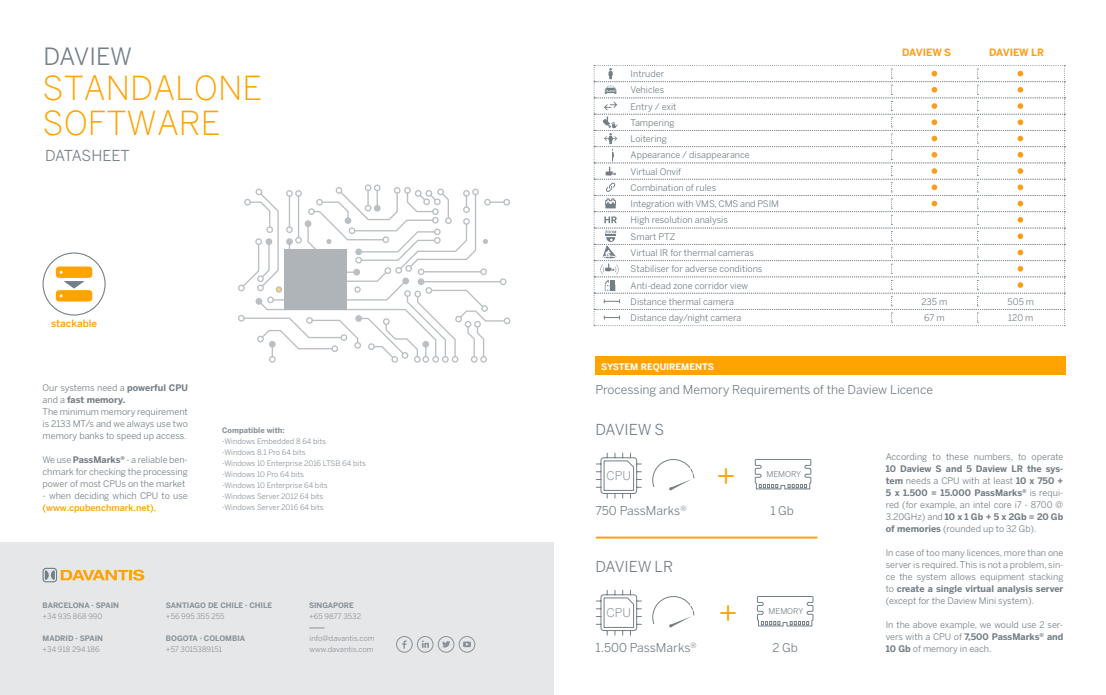
<style>
.page{position:relative;width:1106px;height:695px;background:#fff}
.page>*{position:absolute;margin:0;border:0;box-sizing:border-box;transform-origin:0 0}
.t1{font:300 33.1px/35px "Benton Sans";color:#ffa300}
.t2{font:30.4px "Benton Sans";color:#ffa300}
.t3{font:23.6px "Benton Sans";color:#737f86}
.t4{font:15px "Benton Sans";color:#737f86}
.t5{font:12.2px "Benton Sans";color:#737f86}
.t6{font:12px "Benton Sans";color:#737f86}
.t7{font:300 12px "Benton Sans";color:#737f86}
.t8{font:700 10px "Benton Sans";letter-spacing:-.04em;color:#ff9d1b}
.t9{font:500 10px "Benton Sans";color:#ffa300}
.t10{font:9px/12px "Benton Sans";color:#737f86}
.t11{font:500 9px "Benton Sans";color:#ffa300}
.t12{font:700 9px "Benton Sans";letter-spacing:.04em;color:#fff}
.t13{font:8px "Benton Sans";color:#737f86}
.t14{font:7.5px/11px "Benton Sans";color:#889298}
.t15{font:700 7.5px "Benton Sans";color:#889298}
.s1{font-weight:700}
</style>
<div class="page">
<div style="left:238px;top:284px;width:7px;height:7px;border:1px solid #737f86;border-radius:50%"></div>
<div style="left:255px;top:188px;width:7px;height:7px;border:1px solid #737f86;border-radius:50%"></div>
<div style="left:335px;top:187px;width:7px;height:7px;border:1px solid #737f86;border-radius:50%"></div>
<div style="left:394px;top:187px;width:6px;height:7px;border:1px solid #737f86;border-radius:50%"></div>
<div style="left:365px;top:184px;width:6px;height:7px;border:1px solid #737f86;border-radius:50%"></div>
<div style="left:374px;top:184px;width:6px;height:7px;border:1px solid #737f86;border-radius:50%"></div>
<div style="left:404px;top:187px;width:7px;height:7px;border:1px solid #737f86;border-radius:50%"></div>
<div style="left:437px;top:188px;width:7px;height:7px;border:1px solid #737f86;border-radius:50%"></div>
<div style="left:472px;top:188px;width:7px;height:7px;border:1px solid #737f86;border-radius:50%"></div>
<div style="left:503px;top:199px;width:7px;height:6px;border:1px solid #737f86;border-radius:50%"></div>
<div style="left:238px;top:315px;width:7px;height:6px;border:1px solid #737f86;border-radius:50%"></div>
<div style="left:504px;top:317px;width:6px;height:7px;border:1px solid #737f86;border-radius:50%"></div>
<svg style="left:241px;top:190px;width:265px;height:172px"></svg>
<div style="left:276px;top:286px;width:6px;height:7px;border:1px solid #737f86;border-radius:50%"></div>
<div style="left:284px;top:249px;width:62px;height:61px;background:#afb4b8"></div>
<div style="left:43px;top:252px;width:63px;height:63px;border:1px solid #737f86;border-radius:50%"></div>
<div style="left:56px;top:266px;width:36px;height:12px;background:#ffa300;border-radius:3px"></div>
<div style="left:56px;top:290px;width:36px;height:11px;background:#ffa300;border-radius:3px"></div>
<svg style="left:63px;top:281px;width:22px;height:7px"></svg>
<svg style="left:754px;top:459px;width:57px;height:31px"></svg>
<svg style="left:756px;top:596px;width:58px;height:31px"></svg>
<div style="left:595px;top:356px;width:470px;height:19px;background:#ffa300"></div>
<svg style="left:596px;top:452px;width:46px;height:47px"></svg>
<svg style="left:596px;top:589px;width:46px;height:47px"></svg>
<svg style="left:652px;top:459px;width:43px;height:31px"></svg>
<svg style="left:652px;top:596px;width:43px;height:31px"></svg>
<hr style="left:596px;top:536px;width:220px;height:2px;background:#ff9d1b">
<svg style="left:593px;top:65px;width:472px;height:261px"></svg>
<div style="left:0;top:542px;width:553px;height:152px;background:#e6e7e9"></div>
<svg style="left:43px;top:567px;width:101px;height:15px"></svg>
<svg style="left:309px;top:627px;width:15px;height:1px"></svg>
<svg style="left:402px;top:640px;width:4px;height:8px"></svg>
<div style="left:396px;top:636px;width:16px;height:16px;border:1px solid #889298;border-radius:50%"></div>
<svg style="left:422px;top:640px;width:7px;height:7px"></svg>
<div style="left:417px;top:636px;width:16px;height:16px;border:1px solid #889298;border-radius:50%"></div>
<div style="left:438px;top:636px;width:16px;height:16px;border:1px solid #889298;border-radius:50%"></div>
<svg style="left:442px;top:641px;width:8px;height:6px"></svg>
<div style="left:459px;top:636px;width:16px;height:16px;border:1px solid #889298;border-radius:50%"></div>
<svg style="left:463px;top:641px;width:8px;height:6px"></svg>
<h3 class="t3" style="left:44px;top:43px;width:90px">daview</h3>
<h1 class="t1" style="left:43px;top:70px;width:221px">STANDALONE<br>SOFTWARE</h1>
<h3 class="t4" style="left:45px;top:147px;width:86px">DATASHEET</h3>
<p class="t9" style="left:51px;top:317px;width:48px">stackable</p>
<p class="t10" style="left:43px;top:381px;width:147px">Our systems need a <span class="s1">powerful CPU </span>and a <span class="s1">fast memory.<br></span>The minimum memory requirement is 2133 MT/s and we always use two memory banks to speed up access.</p>
<p class="t10" style="left:43px;top:453px;width:147px;text-align:justify">We use <span class="s1">PassMarks</span><sup>®</sup> - a reliable ben&shy;chmark for checking the processing power of most CPUs on the market</p>
<p class="t10" style="left:43px;top:489px;width:147px">- when deciding which CPU to use</p>
<p class="t11" style="left:43px;top:502px;width:115px">(www.cpubenchmark.net).</p>
<p class="t15" style="left:222px;top:425px;width:64px">Compatible with:</p>
<p class="t14" style="left:222px;top:435px;width:145px">-Windows Embedded 8 64 bits<br>-Windows 8.1 Pro 64 bits<br>-Windows 10 Enterprise 2016 LTSB 64 bits -Windows 10 Pro 64 bits<br>-Windows 10 Enterprise 64 bits<br>-Windows Server 2012 64 bits<br>-Windows Server 2016 64 bits</p>
<p class="t15" style="left:43px;top:601px;width:73px">BARCELONA · SPAIN</p>
<p class="t14" style="left:43px;top:611px;width:61px">+34 935 868 990</p>
<p class="t15" style="left:43px;top:634px;width:57px">MADRI D · SPAIN</p>
<p class="t14" style="left:43px;top:644px;width:59px">+34 918 294 186</p>
<p class="t15" style="left:166px;top:601px;width:30px">Santiago</p>
<p class="t15" style="left:208px;top:601px;width:66px">de chile · Chile</p>
<p class="t14" style="left:166px;top:611px;width:60px">+56 995 355 255</p>
<p class="t15" style="left:166px;top:634px;width:12px">Bogo</p>
<p class="t15" style="left:188px;top:634px;width:28px">tA · Colomb</p>
<p class="t15" style="left:237px;top:634px;width:8px">ia</p>
<p class="t14" style="left:166px;top:644px;width:58px">+57 3015389151</p>
<p class="t15" style="left:309px;top:601px;width:20px">singapor</p>
<p class="t15" style="left:349px;top:601px;width:6px">e</p>
<p class="t14" style="left:309px;top:611px;width:53px">+65 9877 3532</p>
<p class="t14" style="left:309px;top:633px;width:67px">info@davantis.com www.davantis.com</p>
<p class="t10" style="left:606px;top:68px;width:15px">I</p>
<p class="t10" style="left:633px;top:68px;width:33px">ntruder</p>
<p class="t10" style="left:606px;top:84px;width:17px">V</p>
<p class="t10" style="left:635px;top:84px;width:30px">ehicles</p>
<p class="t10" style="left:606px;top:100px;width:16px">E</p>
<p class="t10" style="left:630px;top:98px;width:47px;line-height:16.2px;text-indent:5px">ntry / exit<br>Tampering<br>Loitering</p>
<p class="t10" style="left:606px;top:149px;width:17px">A</p>
<p class="t10" style="left:636px;top:149px;width:115px">ppearance / disappearance</p>
<p class="t10" style="left:606px;top:165px;width:17px">V</p>
<p class="t10" style="left:630px;top:163px;width:87px;line-height:16.2px;text-indent:6px">irtual Onvif<br>Combination of rules</p>
<p class="t10" style="left:606px;top:198px;width:15px">I</p>
<p class="t10" style="left:630px;top:195px;width:150px;line-height:16.3px">ntegration with VMS, CMS and PSI M<br>High resolution analysis<br>Smart PTZ</p>
<p class="t10" style="left:606px;top:247px;width:17px">V</p>
<p class="t10" style="left:630px;top:244px;width:133px;line-height:16.2px;text-align:center">irtual I R for thermal cameras<br>Stabiliser for adverse conditions</p>
<p class="t10" style="left:606px;top:279px;width:17px">A</p>
<p class="t10" style="left:636px;top:279px;width:113px">nti-dead zone corridor view</p>
<p class="t10" style="left:606px;top:295px;width:17px">D</p>
<p class="t10" style="left:637px;top:295px;width:99px">istance thermal camera</p>
<p class="t10" style="left:606px;top:312px;width:17px">D</p>
<p class="t10" style="left:637px;top:312px;width:106px">istance day/night camera</p>
<p class="t12" style="left:601px;top:361px;width:113px">System Requirements</p>
<p class="t8" style="left:902px;top:46px;width:50px">DAVIEW S</p>
<p class="t8" style="left:989px;top:46px;width:56px">DAVIEW LR</p>
<p class="t10" style="left:921px;top:295px;width:28px">235 m</p>
<p class="t10" style="left:1007px;top:295px;width:28px">505 m</p>
<p class="t10" style="left:924px;top:312px;width:22px">67 m</p>
<p class="t10" style="left:1008px;top:312px;width:27px">120 m</p>
<h3 class="t5" style="left:595px;top:382px;width:339px">Processing and Memory Requirements of the Daview Licence</h3>
<h3 class="t4" style="left:595px;top:420px;width:11px">DAVIEW</h3>
<h3 class="t4" style="left:654px;top:420px;width:11px">S</h3>
<h3 class="t7" style="left:606px;top:468px;width:26px">CPU</h3>
<h3 class="t5" style="left:595px;top:503px;width:92px">750 PassMarks<sup>®</sup></h3>
<h3 class="t4" style="left:595px;top:557px;width:11px">DAVIEW</h3>
<h3 class="t4" style="left:654px;top:557px;width:20px">LR</h3>
<h3 class="t7" style="left:606px;top:605px;width:26px">CPU</h3>
<h3 class="t5" style="left:595px;top:640px;width:103px">1.500 PassMarks<sup>®</sup></h3>
<h2 class="t2" style="left:716px;top:457px;width:21px">+</h2>
<h2 class="t2" style="left:718px;top:594px;width:21px">+</h2>
<p class="t13" style="left:766px;top:469px;width:36px">MEMORY</p>
<h3 class="t6" style="left:770px;top:503px;width:25px">1 Gb</h3>
<p class="t13" style="left:768px;top:605px;width:36px">MEMORY</p>
<h3 class="t6" style="left:772px;top:640px;width:27px">2 Gb</h3>
<p class="t10" style="left:885px;top:451px;width:179px">According to these numbers, to operate</p>
<p class="t10" style="left:885px;top:463px;width:179px;text-align:justify"><span class="s1">10 Daview S and 5 Daview LR the sys&shy;tem</span> needs a CPU with at least <span class="s1">10 x 750 + 5 x 1.500 = 15.000 PassMarks</span><sup>®</sup> is requi&shy;red (for example, an intel core i7 - 8700 @ 3.20GHz) and <span class="s1">10 x 1 Gb + 5 x 2Gb = 20 Gb of memories</span> (rounded up to 32 Gb).</p>
<p class="t10" style="left:885px;top:547px;width:179px;text-align:justify">I n case of too many licences, more than one server is required. This is not a problem, sin&shy;ce the system allows equipment stacking to <span class="s1">create a single virtual analysis server </span>(except for the Daview Mini system).</p>
<p class="t10" style="left:885px;top:619px;width:179px;text-align:justify">I n the above example, we would use 2 ser&shy;vers with a CPU of <span class="s1">7,500 PassMarks</span><sup>®</sup> <span class="s1">and 10 Gb</span> of memory in each.</p>
</div>
